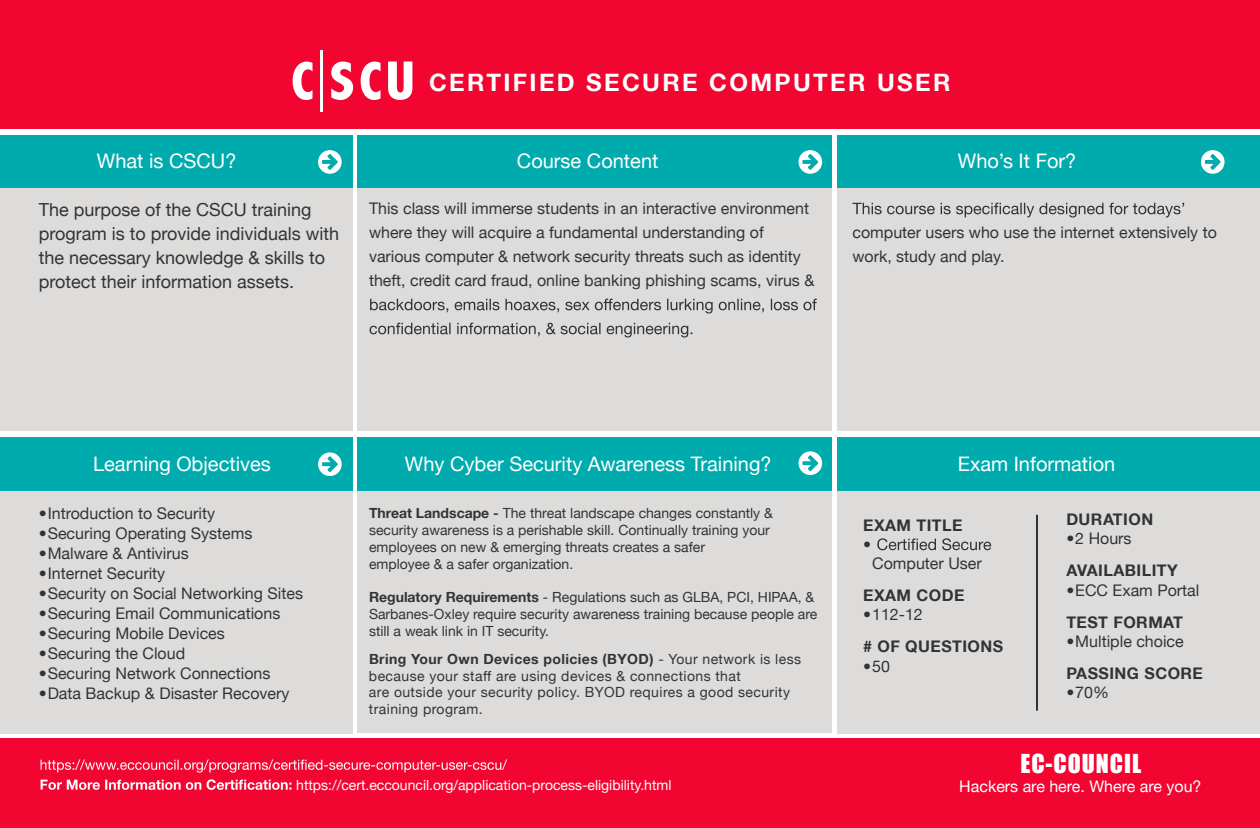
<style>
.page{position:relative;width:1260px;height:828px;background:#fff}
.page>*{position:absolute;margin:0;border:0;box-sizing:border-box;transform-origin:0 0}
.t1{font:700 24px "Helvetica 75";letter-spacing:.1em;color:#fff}
.t2{font:24px "Impact";letter-spacing:.04em;color:#fff}
.t3{font:20px "Helvetica Neue";color:#fff}
.t4{font:18px/24px "Helvetica Neue";color:#303438}
.t5{font:16px/24px "Helvetica Neue";color:#303438}
.t6{font:700 16px "Helvetica 75";letter-spacing:.03em;color:#303438}
.t7{font:16px "Helvetica Neue";color:#fff}
.t8{font:14px/16.8px "Helvetica Neue";color:#303438}
.t9{font:14px/16.8px "Helvetica Neue";letter-spacing:.03em;color:#303438}
.t10{font:14px "Helvetica Neue";color:#fff}
.t11{font:700 14px "Helvetica 75";letter-spacing:.03em;color:#303438}
.s1{font-family:"Helvetica 75";font-weight:700}
.s2{font-family:"Helvetica Neue";font-weight:400}
</style>
<div class="page">
<div style="left:0;top:135px;width:352px;height:54px;background:#00abad"></div>
<div style="left:0;top:189px;width:352px;height:242px;background:#dddcda"></div>
<div style="left:358px;top:135px;width:474px;height:53px;background:#00abad"></div>
<div style="left:358px;top:189px;width:474px;height:242px;background:#dddcda"></div>
<div style="left:838px;top:135px;width:422px;height:54px;background:#00abad"></div>
<div style="left:838px;top:189px;width:422px;height:242px;background:#dddcda"></div>
<svg style="left:370px;top:299px;width:447px;height:15px"></svg>
<svg style="left:370px;top:323px;width:322px;height:15px"></svg>
<svg style="left:852px;top:203px;width:332px;height:15px"></svg>
<div style="left:0;top:437px;width:352px;height:54px;background:#00abad"></div>
<div style="left:0;top:491px;width:352px;height:242px;background:#dddcda"></div>
<div style="left:358px;top:453px;width:474px;height:280px;background:#dddcda"></div>
<div style="left:838px;top:437px;width:422px;height:54px;background:#00abad"></div>
<div style="left:838px;top:491px;width:422px;height:242px;background:#dddcda"></div>
<div style="left:0;top:0;width:1260px;height:129px;background:#f20530"></div>
<svg style="left:877px;top:538px;width:114px;height:12px"></svg>
<svg style="left:318px;top:150px;width:24px;height:24px"></svg>
<svg style="left:799px;top:150px;width:23px;height:24px"></svg>
<svg style="left:318px;top:452px;width:24px;height:24px"></svg>
<hr style="left:1036px;top:515px;width:2px;height:196px;background:#303438">
<svg style="left:388px;top:62px;width:24px;height:38px"></svg>
<svg style="left:331px;top:61px;width:22px;height:39px"></svg>
<svg style="left:361px;top:61px;width:20px;height:39px"></svg>
<svg style="left:293px;top:61px;width:20px;height:39px"></svg>
<hr style="left:321px;top:50px;width:2px;height:61px;background:#fff">
<div style="left:0;top:738px;width:1260px;height:90px;background:#f20530"></div>
<svg style="left:41px;top:779px;width:250px;height:11px"></svg>
<svg style="left:40px;top:759px;width:467px;height:14px"></svg>
<svg style="left:1201px;top:150px;width:24px;height:24px"></svg>
<div style="left:358px;top:437px;width:474px;height:54px;background:#00abad"></div>
<svg style="left:799px;top:451px;width:23px;height:24px"></svg>
<p class="t3" style="left:97px;top:149px;width:141px">What is CSCU?</p>
<p class="t4" style="left:39px;top:197px;width:302px">The purpose of the CSCU training program is to provide individuals with the necessary knowledge &amp; skills to protect their information assets.</p>
<h1 class="t1" style="left:429px;top:68px;width:523px">CERTIFIED SECURE COMPUTER USER</h1>
<p class="t3" style="left:517px;top:149px;width:143px">Course Content</p>
<p class="t5" style="left:369px;top:196px;width:447px">This class will immerse students in an interactive environment where they will acquire a fundamental understanding of various computer &amp; network security threats such as identity theft, credit card fraud, online banking phishing scams, virus &amp;</p>
<p class="t3" style="left:958px;top:149px;width:120px">Who’s It For?</p>
<p class="t5" style="left:852px;top:220px;width:366px">computer users who use the internet extensively to work, study and play.</p>
<p class="t3" style="left:93px;top:452px;width:179px">Learning Objectives</p>
<p class="t5" style="left:39px;top:501px;width:178px">•Introduction to Security</p>
<p class="t5" style="left:39px;top:521px;width:215px">•Securing Operating Systems</p>
<p class="t5" style="left:39px;top:541px;width:152px">•Malware &amp; Antivirus</p>
<p class="t5" style="left:39px;top:561px;width:128px">•Internet Security</p>
<p class="t5" style="left:39px;top:581px;width:266px">•Security on Social Networking Sites</p>
<p class="t5" style="left:39px;top:601px;width:243px">•Securing Email Communications</p>
<p class="t5" style="left:39px;top:621px;width:188px">•Securing Mobile Devices</p>
<p class="t5" style="left:39px;top:641px;width:148px">•Securing the Cloud</p>
<p class="t5" style="left:39px;top:661px;width:233px">•Securing Network Connections</p>
<p class="t5" style="left:39px;top:681px;width:252px">•Data Backup &amp; Disaster Recovery</p>
<p class="t3" style="left:405px;top:452px;width:368px">Why Cyber Security Awareness Training?</p>
<p class="t8" style="left:369px;top:505px;width:406px"><span class="s1">Threat Landscape -</span> The threat landscape changes constantly &amp; security awareness is a perishable skill. Continually training your employees on new &amp; emerging threats creates a safer<br>employee &amp; a safer organization.</p>
<p class="t8" style="left:369px;top:589px;width:450px"><span class="s1">Regulatory Requirements</span> - Regulations such as GLBA, PCI, HIPAA, &amp;<br>Sarbanes-Oxley require security awareness training because people are still a weak link in IT security.</p>
<p class="t11" style="left:369px;top:650px;width:434px">Bring Your Own Devices policies (BYOD) <span class="s2">- Your network is less</span></p>
<p class="t9" style="left:369px;top:667px;width:423px">because your staff are using devices &amp; connections that<br>are outside your security policy. BYOD requires a good security training program.</p>
<p class="t3" style="left:958px;top:452px;width:159px">Exam Information</p>
<p class="t6" style="left:863px;top:515px;width:101px">EXAM TITLE</p>
<p class="t5" style="left:863px;top:532px;width:9px">•</p>
<p class="t5" style="left:872px;top:551px;width:111px">Computer User</p>
<p class="t6" style="left:863px;top:586px;width:103px">EXAM CODE</p>
<p class="t5" style="left:863px;top:603px;width:61px">•112-12</p>
<p class="t6" style="left:863px;top:637px;width:142px"># OF QUESTIONS</p>
<p class="t5" style="left:863px;top:654px;width:28px">•50</p>
<p class="t6" style="left:1066px;top:510px;width:88px">DURATION</p>
<p class="t5" style="left:1066px;top:526px;width:67px">•2 Hours</p>
<p class="t6" style="left:1066px;top:561px;width:113px">AVAILABILITY</p>
<p class="t5" style="left:1066px;top:578px;width:135px">•ECC Exam Portal</p>
<p class="t6" style="left:1066px;top:612px;width:118px">TEST FORMAT</p>
<p class="t5" style="left:1066px;top:629px;width:119px">•Multiple choice</p>
<p class="t6" style="left:1066px;top:663px;width:138px">PASSING SCORE</p>
<p class="t5" style="left:1066px;top:680px;width:44px">•70%</p>
<h1 class="t2" style="left:1020px;top:745px;width:122px">EC-COUNCIL</h1>
<p class="t10" style="left:296px;top:776px;width:377px">https://cert.eccouncil.org/application-process-eligibility.html</p>
<p class="t7" style="left:959px;top:777px;width:244px">Hackers are here. Where are you?</p>
</div>
